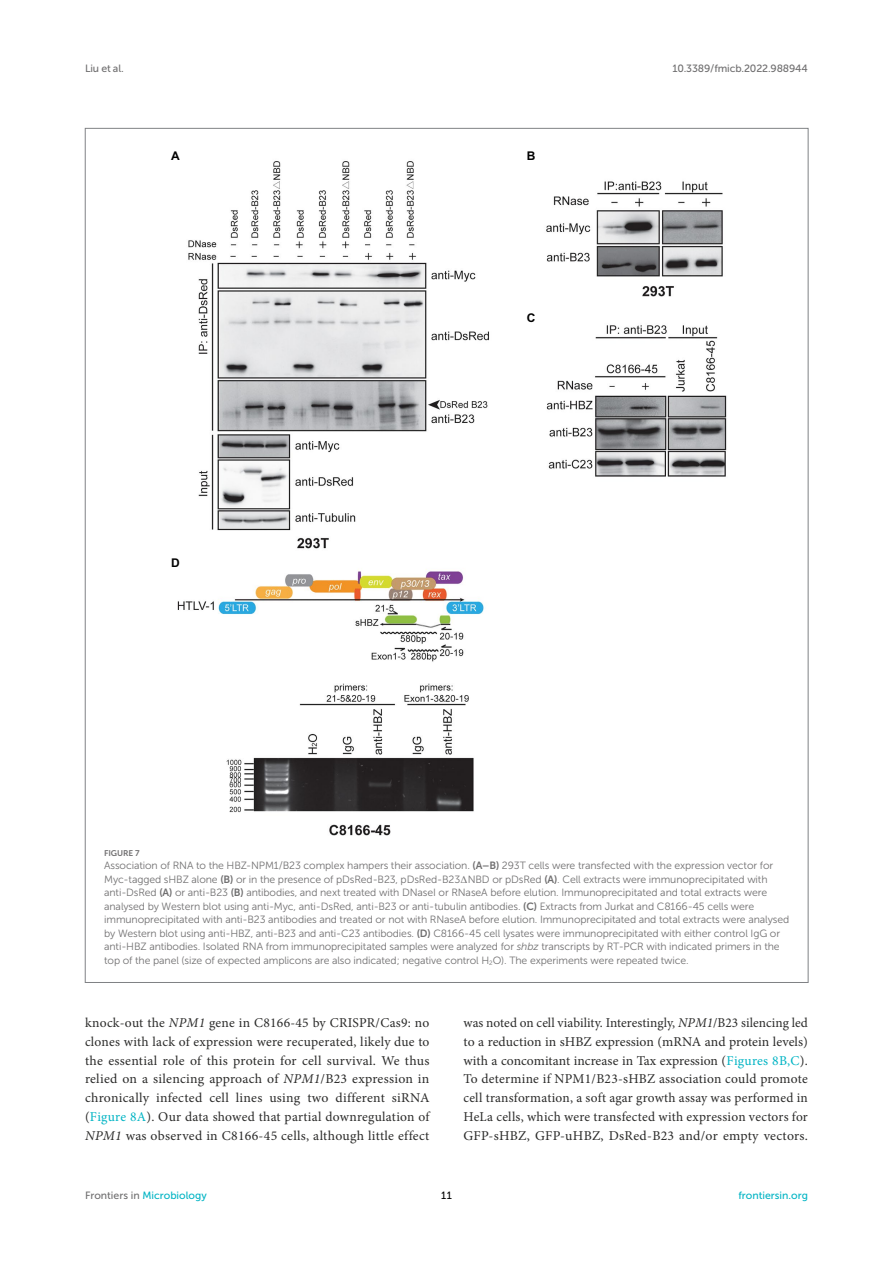
<style>
.page{position:relative;width:893px;height:1263px;background:#fff}
.page>*{position:absolute;margin:0;border:0;box-sizing:border-box;transform-origin:0 0}
.TEXT_FLUSH{font:13.5px/18.8px "Minion Pro";letter-spacing:.02em;color:#2b2b2a;text-align:justify}
.t1{font:700 12px "Arial";color:#000}
.FIG_LEG{font:10.5px/13.5px "Museo Sans 300";letter-spacing:-.01em;color:#706f70}
.t2{font:10.5px "Museo Sans 500";color:#00b4c4}
.t3{font:10.5px "Museo Sans 500";letter-spacing:-.015em;color:#706f70}
.t4{font:10.5px "Museo Sans 500";color:#000}
.FIG_HD{font:8.25px "Museo Sans 700";letter-spacing:-.01em;color:#706f70}
.s1{font-family:"Museo Sans 700"}
.s2{font-family:"STIX General"}
.s3{font-style:italic}
.s4{color:#00b4c4}
.s5{color:#706f70}
</style>
<div class="page">
<img style="left:177px;top:161px;width:550px;height:675px">
<p class="t3" style="left:85px;top:63px;width:40px">Liu et al.</p>
<p class="t3" style="left:672px;top:63px;width:137px">10.3389/fmicb.2022.988944</p>
<p class="t1" style="left:171px;top:148px;width:10px">A</p>
<p class="t1" style="left:171px;top:554px;width:10px">D</p>
<p class="t1" style="left:527px;top:148px;width:10px">B</p>
<p class="t1" style="left:527px;top:309px;width:10px">C</p>
<p class="FIG_HD" style="left:104px;top:848px;width:37px">FIGURE 7</p>
<p class="FIG_LEG" style="left:104px;top:859px;width:687px">Association of RNA to the HBZ-NPM1/B23 complex hampers their association. <span class="s1">(A–B)</span> 293 T cells were transfected with the expression vector for Myc-tagged sHBZ alone <span class="s1">(B)</span> or in the presence of pDsRed-B23, pDsRed-B23<span class="s2">∆</span>NBD or pDsRed <span class="s1">(A)</span>. Cell extracts were immunoprecipitated with anti-DsRed <span class="s1">(A)</span> or anti-B23 <span class="s1">(B)</span> antibodies, and next treated with DNaseI or RNaseA before elution. Immunoprecipitated and total extracts were analysed by Western blot using anti-Myc, anti-DsRed, anti-B23 or anti-tubulin antibodies. <span class="s1">(C)</span> Extracts from Jurkat and C8166-45 cells were immunoprecipitated with anti-B23 antibodies and treated or not with RNaseA before elution. Immunoprecipitated and total extracts were analysed by Western blot using anti-HBZ, anti-B23 and anti-C23 antibodies. <span class="s1">(D)</span> C8166-45 cell lysates were immunoprecipitated with either control IgG or anti-HBZ antibodies. Isolated RNA from immunoprecipitated samples were analyzed for <span class="s3">shbz</span> transcripts by RT-PCR with indicated primers in the top of the panel (size of expected amplicons are also indicated; negative control H<sub>2</sub>O). The experiments were repeated twice.</p>
<p class="TEXT_FLUSH" style="left:85px;top:1013px;width:346px">knock-out the <span class="s3">NPM1</span> gene in C8166-45 by CRISPR/Cas9: no clones with lack of expression were recuperated, likely due to the essential role of this protein for cell survival. We thus relied on a silencing approach of <span class="s3">NPM1</span>/B23 expression in chronically infected cell lines using two different siRNA (<span class="s4">Figure 8A</span>). Our data showed that partial downregulation of <span class="s3">NPM1</span> was observed in C8166-45 cells, although little effect</p>
<p class="TEXT_FLUSH" style="left:463px;top:1013px;width:346px">was noted on cell viability. Interestingly, <span class="s3">NPM1</span>/B23 silencing led to a reduction in sHBZ expression (mRNA and protein levels) with a concomitant increase in Tax expression (<span class="s4">Figures 8B,C</span>).<br>To determine if NPM1/B23-sHBZ association could promote cell transformation, a soft agar growth assay was performed in HeLa cells, which were transfected with expression vectors for GFP-sHBZ, GFP-uHBZ, DsRed-B23 and/or empty vectors.</p>
<p class="t2" style="left:85px;top:1190px;width:123px"><span class="s5">Frontiers in</span> Microbiology</p>
<p class="t4" style="left:441px;top:1190px;width:12px">11</p>
<p class="t2" style="left:738px;top:1190px;width:71px">frontiersin.org</p>
</div>
